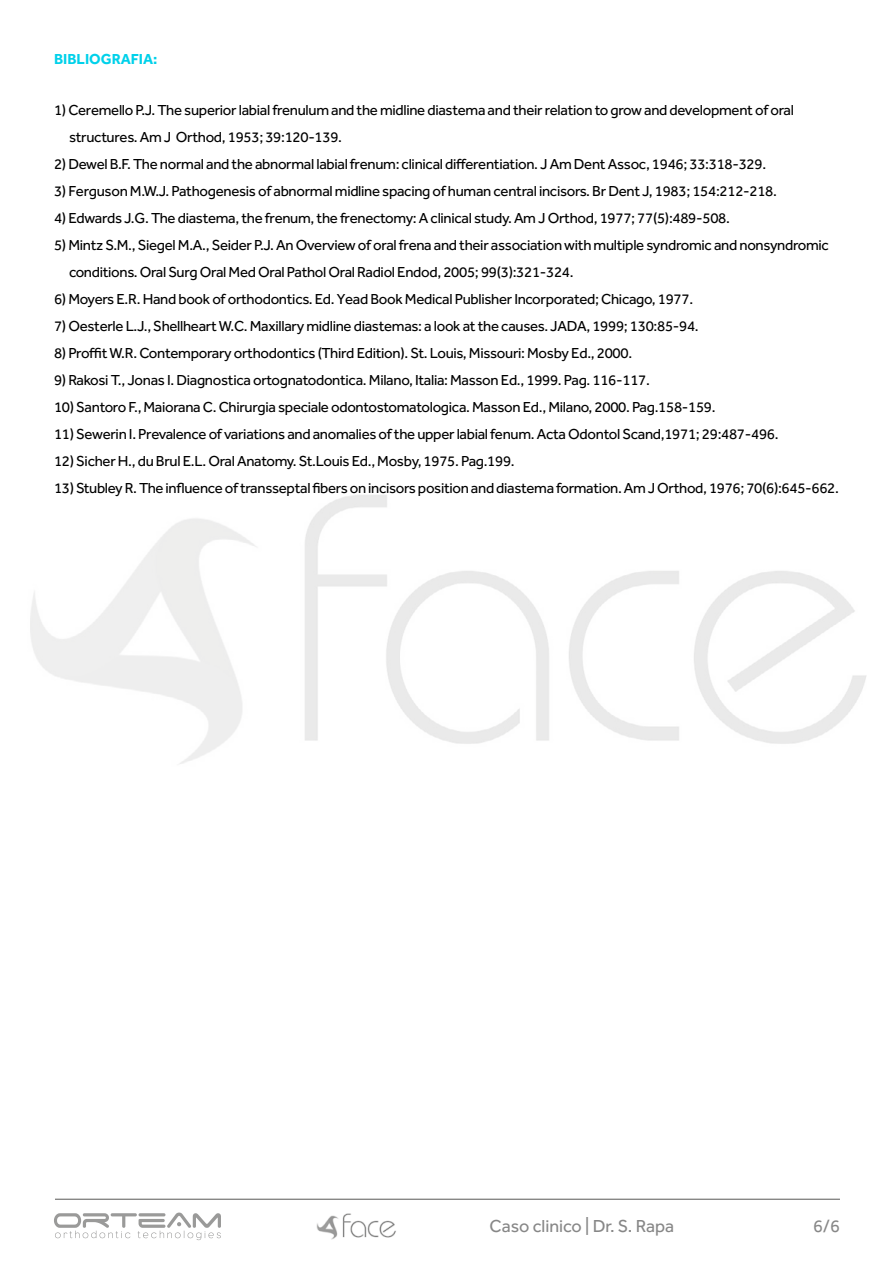
<style>
.page{position:relative;width:893px;height:1263px;background:#fff}
.page>*{position:absolute;margin:0;border:0;box-sizing:border-box;transform-origin:0 0}
.t1{font:18px "Effra";color:#878787}
.t2{font:15px/27px "Effra";letter-spacing:-.02em;color:#000}
.t3{font:700 15px "Effra";color:#00d1ea}
</style>
<div class="page">
<svg style="left:54px;top:1212px;width:167px;height:28px"></svg>
<img style="left:316px;top:1213px;width:80px;height:26px">
<hr style="left:55px;top:1199px;width:785px;height:1px;background:#575756">
<p class="t3" style="left:54px;top:50px;width:105px">BIBLIOGRAFIA:</p>
<p class="t2" style="left:69px;top:96px;width:726px;text-indent:-15px">1) Ceremello P.J. The superior labial frenulum and the midline diastema and their relation to grow and development of oral structures. Am J Orthod, 1953; 39:120-139.</p>
<p class="t2" style="left:54px;top:150px;width:714px">2) Dewel B.F. The normal and the abnormal labial frenum: clinical differentiation. J Am Dent Assoc, 1946; 33:318-329.</p>
<p class="t2" style="left:54px;top:177px;width:724px">3) Ferguson M.W.J. Pathogenesis of abnormal midline spacing of human central incisors. Br Dent J, 1983; 154:212-218.</p>
<p class="t2" style="left:54px;top:204px;width:677px">4) Edwards J.G. The diastema, the frenum, the frenectomy: A clinical study. Am J Orthod, 1977; 77(5):489-508.</p>
<p class="t2" style="left:69px;top:231px;width:761px;text-indent:-15px">5) Mintz S.M., Siegel M.A., Seider P.J. An Overview of oral frena and their association with multiple syndromic and nonsyndromic conditions. Oral Surg Oral Med Oral Pathol Oral Radiol Endod, 2005; 99(3):321-324.</p>
<p class="t2" style="left:54px;top:285px;width:641px">6) Moyers E.R. Hand book of orthodontics. Ed. Yead Book Medical Publisher Incorporated; Chicago, 1977.</p>
<p class="t2" style="left:54px;top:312px;width:646px">7) Oesterle L.J., Shellheart W.C. Maxillary midline diastemas: a look at the causes. JADA, 1999; 130:85-94.</p>
<p class="t2" style="left:54px;top:339px;width:580px">8) Proffit W.R. Contemporary orthodontics (Third Edition). St. Louis, Missouri: Mosby Ed., 2000.</p>
<p class="t2" style="left:54px;top:366px;width:597px">9) Rakosi T., Jonas I. Diagnostica ortognatodontica. Milano, Italia: Masson Ed., 1999. Pag. 116-117.</p>
<p class="t2" style="left:54px;top:393px;width:663px">10) Santoro F., Maiorana C. Chirurgia speciale odontostomatologica. Masson Ed., Milano, 2000. Pag.158-159.</p>
<p class="t2" style="left:54px;top:420px;width:726px">11) Sewerin I. Prevalence of variations and anomalies of the upper labial fenum. Acta Odontol Scand,1971; 29:487-496.</p>
<p class="t2" style="left:54px;top:447px;width:462px">12) Sicher H., du Brul E.L. Oral Anatomy. St.Louis Ed., Mosby, 1975. Pag.199.</p>
<p class="t2" style="left:54px;top:474px;width:786px">13) Stubley R. The influence of transseptal fibers on incisors position and diastema formation. Am J Orthod, 1976; 70(6):645-662.</p>
<p class="t1" style="left:490px;top:1216px;width:186px">Caso clinico | Dr. S. Rapa</p>
<p class="t1" style="left:813px;top:1216px;width:28px">6/6</p>
</div>
